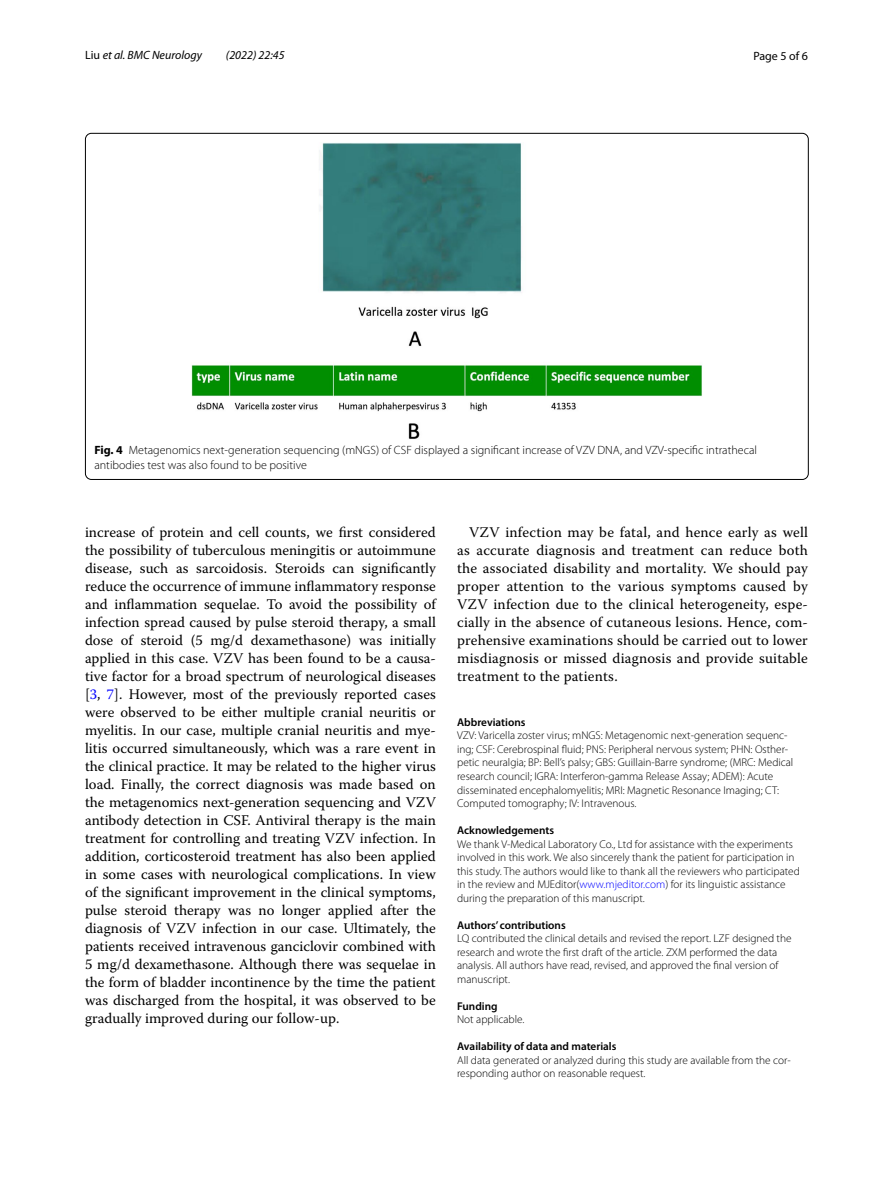
<style>
.page{position:relative;width:893px;height:1187px;background:#fff}
.page>*{position:absolute;margin:0;border:0;box-sizing:border-box;transform-origin:0 0}
.t1{font:14.7px/18px "Warnock Pro";letter-spacing:.01em;color:#000;text-align:justify}
.t2{font:300 12px/15px "Myriad Pro";color:#000}
.t3{font:italic 12px "Myriad Pro";color:#000}
.t4{font:12px "Myriad Pro";color:#000}
.t5{font:300 11.25px/13.5px "Myriad Pro";color:#000}
.t6{font:600 11.25px "Myriad Pro";color:#000}
.s1{font-style:normal}
.s2{font-weight:700}
.s3{color:#00f}
</style>
<div class="page">
<img style="left:192px;top:142px;width:510px;height:297px">
<p class="t3" style="left:85px;top:48px;width:118px"><span class="s1">Liu</span> et al. BMC Neurology</p>
<p class="t3" style="left:226px;top:48px;width:60px">(2022) 22:45</p>
<p class="t4" style="left:753px;top:48px;width:56px">Page 5 of 6</p>
<p class="t2" style="left:94px;top:443px;width:664px"><span class="s2">Fig. 4</span> Metagenomics next-generation sequencing (mNGS) of CSF displayed a significant increase of VZV DNA, and VZV-specific intrathecal antibodies test was also found to be positive</p>
<p class="t1" style="left:85px;top:522px;width:352px">increase of protein and cell counts, we first considered the possibility of tuberculous meningitis or autoimmune disease, such as sarcoidosis. Steroids can significantly reduce the occurrence of immune inflammatory response and inflammation sequelae. To avoid the possibility of infection spread caused by pulse steroid therapy, a small dose of steroid (5 mg/d dexamethasone) was initially applied in this case. VZV has been found to be a causa&shy;tive factor for a broad spectrum of neurological diseases [<span class="s3">3</span>, <span class="s3">7</span>]. However, most of the previously reported cases were observed to be either multiple cranial neuritis or myelitis. In our case, multiple cranial neuritis and mye&shy;litis occurred simultaneously, which was a rare event in the clinical practice. It may be related to the higher virus load. Finally, the correct diagnosis was made based on the metagenomics next-generation sequencing and VZV antibody detection in CSF. Antiviral therapy is the main treatment for controlling and treating VZV infection. In addition, corticosteroid treatment has also been applied in some cases with neurological complications. In view of the significant improvement in the clinical symptoms, pulse steroid therapy was no longer applied after the diagnosis of VZV infection in our case. Ultimately, the patients received intravenous ganciclovir combined with 5 mg/d dexamethasone. Although there was sequelae in the form of bladder incontinence by the time the patient was discharged from the hospital, it was observed to be gradually improved during our follow-up.</p>
<p class="t1" style="left:457px;top:522px;width:352px;text-indent:12px">VZV infection may be fatal, and hence early as well as accurate diagnosis and treatment can reduce both the associated disability and mortality. We should pay proper attention to the various symptoms caused by VZV infection due to the clinical heterogeneity, espe&shy;cially in the absence of cutaneous lesions. Hence, com&shy;prehensive examinations should be carried out to lower misdiagnosis or missed diagnosis and provide suitable treatment to the patients.</p>
<p class="t6" style="left:457px;top:715px;width:70px">Abbreviations</p>
<p class="t5" style="left:457px;top:729px;width:338px">VZV: Varicella zoster virus; mNGS: Metagenomic next-generation sequenc&shy;ing; CSF: Cerebrospinal fluid; PNS: Peripheral nervous system; PHN: Osther&shy;petic neuralgia; BP: Bell’s palsy; GBS: Guillain-Barre syndrome; (MRC: Medical research council; IGRA: Interferon-gamma Release Assay; ADEM): Acute disseminated encephalomyelitis; MRI: Magnetic Resonance Imaging; CT:<br>Computed tomography; IV: Intravenous.</p>
<p class="t6" style="left:457px;top:823px;width:98px">Acknowledgements</p>
<p class="t5" style="left:457px;top:837px;width:344px">We thank V-Medical Laboratory Co., Ltd for assistance with the experiments involved in this work. We also sincerely thank the patient for participation in this study. The authors would like to thank all the reviewers who participated in the review and MJEditor(<span class="s3">www.mjeditor.com</span>) for its linguistic assistance during the preparation of this manuscript.</p>
<p class="t6" style="left:457px;top:917px;width:110px">Authors’ contributions</p>
<p class="t5" style="left:457px;top:931px;width:336px">LQ contributed the clinical details and revised the report. LZF designed the research and wrote the first draft of the article. ZXM performed the data analysis. All authors have read, revised, and approved the final version of manuscript.</p>
<p class="t6" style="left:457px;top:998px;width:42px">Funding</p>
<p class="t5" style="left:457px;top:1012px;width:69px">Not applicable.</p>
<p class="t6" style="left:457px;top:1039px;width:161px">Availability of data and materials</p>
<p class="t5" style="left:457px;top:1053px;width:335px">All data generated or analyzed during this study are available from the cor&shy;responding author on reasonable request.</p>
</div>
